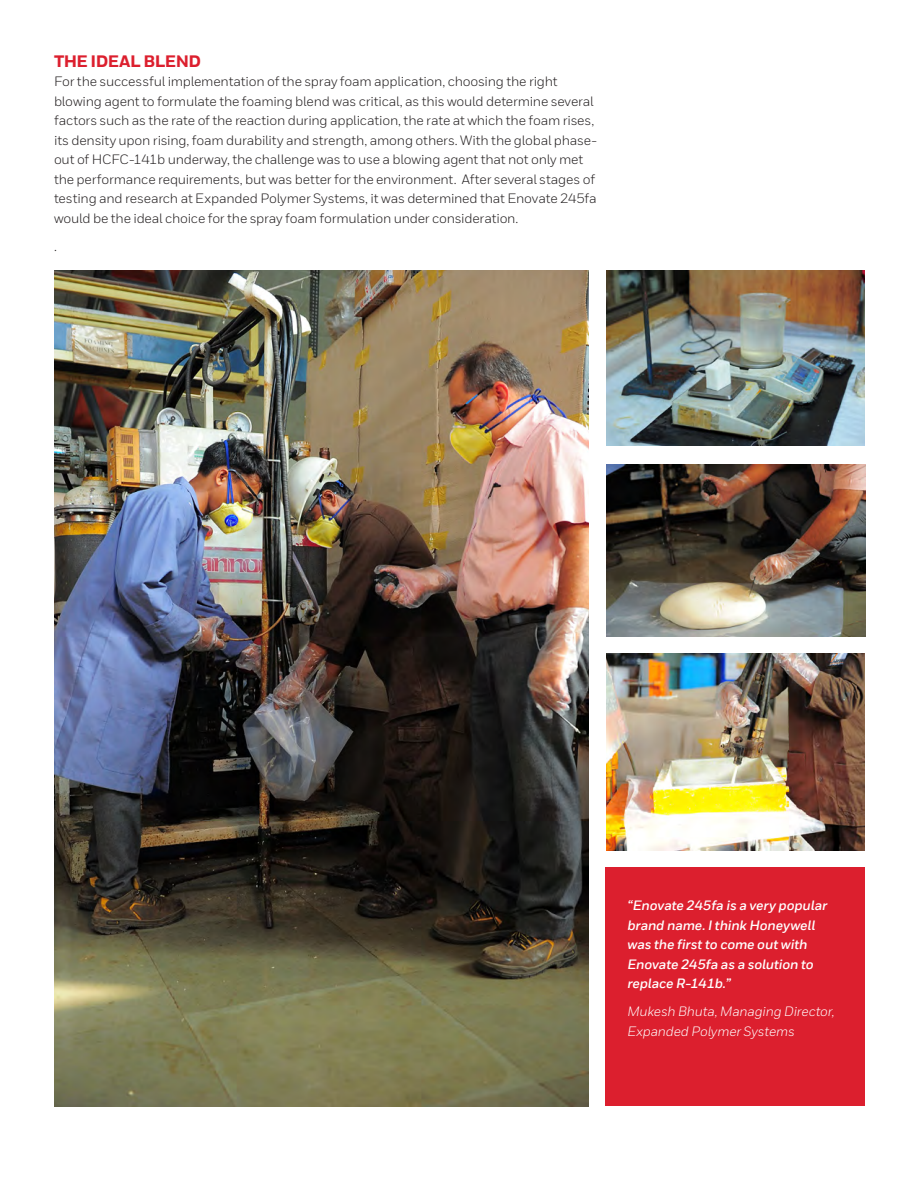
<style>
.page{position:relative;width:918px;height:1188px;background:#fff}
.page>*{position:absolute;margin:0;border:0;box-sizing:border-box;transform-origin:0 0}
._09_Inside__Body_Hea{font:800 16.5px "Honeywell Sans TT";letter-spacing:-.03em;color:#dc1f2e}
._10_Inside__Body_Tex{font:13.5px/19.5px "Honeywell Sans TT";letter-spacing:-.015em;color:#231f20}
._16_Inside__Product{font:italic 700 13.5px/19.5px "Honeywell Sans TT";letter-spacing:-.01em;color:#fff}
._16_Inside__Product-2{font:italic 13.5px/19.5px "Honeywell Sans TT";letter-spacing:-.01em;color:#fff}
</style>
<div class="page">
<img style="left:54px;top:270px;width:534px;height:837px">
<img style="left:606px;top:464px;width:259px;height:173px">
<img style="left:606px;top:653px;width:259px;height:197px">
<img style="left:606px;top:270px;width:259px;height:176px">
<div style="left:605px;top:867px;width:260px;height:239px;background:#dc1f2e"></div>
<p class="_09_Inside__Body_Hea" style="left:54px;top:51px;width:149px">THE IDEAL BLEND</p>
<p class="_10_Inside__Body_Tex" style="left:54px;top:72px;width:545px">For the successful implementation of the spray foam application, choosing the right blowing agent to formulate the foaming blend was critical, as this would determine several factors such as the rate of the reaction during application, the rate at which the foam rises, its density upon rising, foam durability and strength, among others. With the global phase&shy;out of HCFC-141b underway, the challenge was to use a blowing agent that not only met the performance requirements, but was better for the environment. After several stages of testing and research at Expanded Polymer Systems, it was determined that Enovate 245fa would be the ideal choice for the spray foam formulation under consideration.</p>
<p class="_10_Inside__Body_Tex" style="left:54px;top:236px;width:4px">.</p>
<p class="_16_Inside__Product" style="left:627px;top:896px;width:201px">“Enovate 245fa is a very popular brand name. I think Honeywell was the first to come out with<br>Enovate 245fa as a solution to replace R-141b.”</p>
<p class="_16_Inside__Product-2" style="left:627px;top:1002px;width:209px">Mukesh Bhuta, Managing Director,<br>Expanded Polymer Systems</p>
</div>
